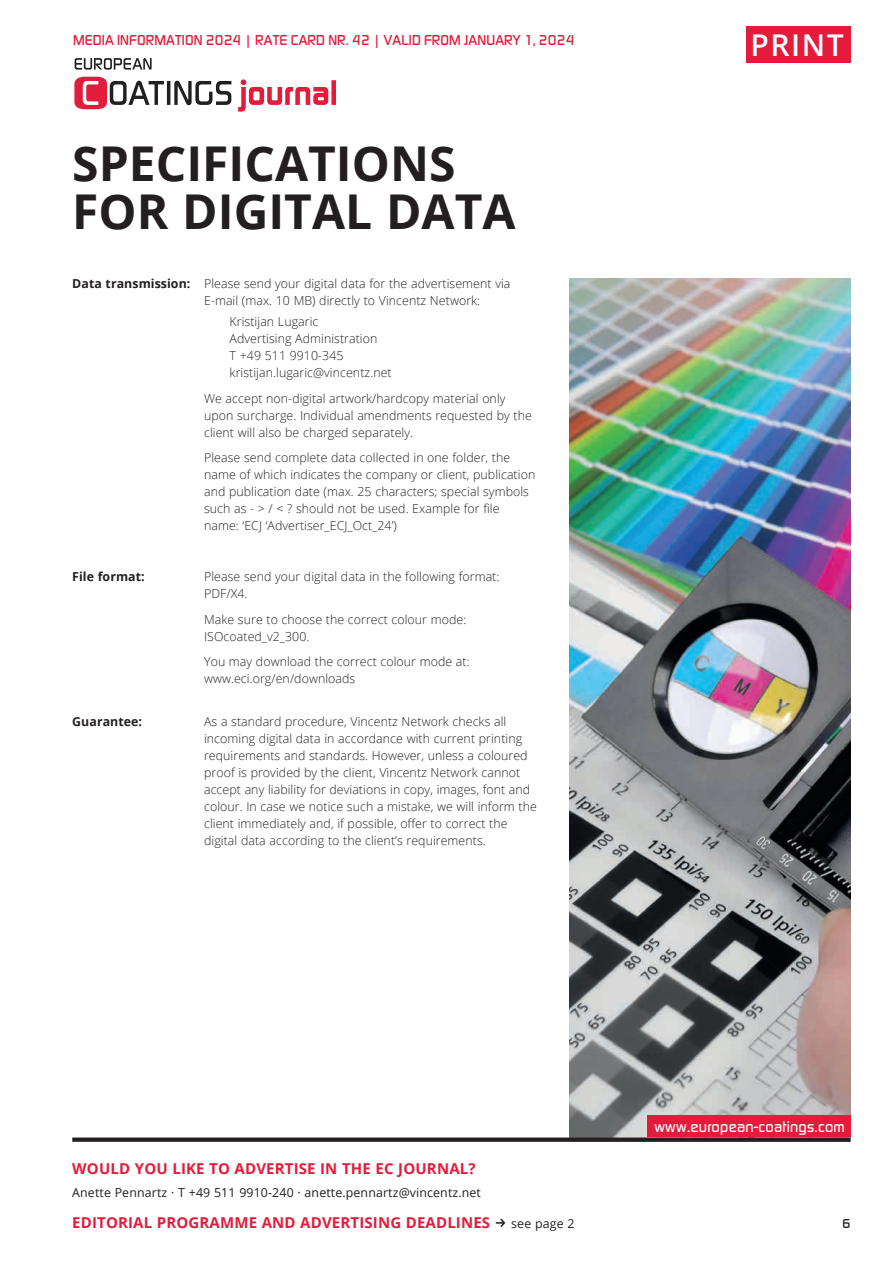
<style>
.page{position:relative;width:893px;height:1263px;background:#fff}
.page>*{position:absolute;margin:0;border:0;box-sizing:border-box;transform-origin:0 0}
.t1{font:700 48px/48px "Open Sans";color:#231f20}
.t2{font:600 30px "Open Sans";letter-spacing:.05em;color:#fff}
.t3{font:500 15.75px "Digital Sans EF";letter-spacing:.02em;color:#fff}
.t4{font:700 15px "Open Sans";letter-spacing:.01em;color:#e41c3b}
.t5{font:500 15px "Digital Sans EF";letter-spacing:.01em;color:#e41c3b}
.t6{font:500 13.5px "Digital Sans EF";color:#231f20}
.t7{font:300 12.3px/17px "Open Sans";letter-spacing:.005em;color:#231f20}
.t8{font:12.3px "Open Sans";letter-spacing:.01em;color:#231f20}
.t9{font:700 12.3px "Open Sans";letter-spacing:.005em;color:#231f20}
.s1{font-weight:700}
.s2{font-family:"FF Dingbests";font-weight:400;color:#231f20}
.s3{font-weight:400;font-size:12.3px;color:#231f20}
</style>
<div class="page">
<div style="left:746px;top:27px;width:104px;height:36px;background:#e41c3b"></div>
<svg style="left:75px;top:58px;width:77px;height:12px"></svg>
<svg style="left:238px;top:79px;width:98px;height:33px"></svg>
<svg style="left:74px;top:77px;width:157px;height:32px"></svg>
<img style="left:570px;top:279px;width:280px;height:858px">
<div style="left:647px;top:1115px;width:203px;height:22px;background:#e41c3b"></div>
<div style="left:72px;top:1137px;width:778px;height:5px;background:#231f20"></div>
<p class="t5" style="left:73px;top:31px;width:503px">MEDIA INFORMATION 2024 | RATE CARD NR. 42 | VALID FROM JANUARY 1, 2024</p>
<h2 class="t2" style="left:750px;top:25px;width:95px">PRINT</h2>
<h1 class="t1" style="left:72px;top:139px;width:445px">SPECIFICATIONS<br>FOR DIGITAL DATA</h1>
<p class="t7" style="left:204px;top:275px;width:308px;text-indent:-132px"><span class="s1">Data transmission:</span> Please send your digital data for the advertisement via<br>E-mail (max. 10 MB) directly to Vincentz Network:</p>
<p class="t7" style="left:230px;top:313px;width:164px">Kristijan Lugaric<br>Advertising Administration<br>T +49 511 9910-345 kristijan.lugaric@vincentz.net</p>
<p class="t7" style="left:204px;top:389px;width:329px">We accept non-digital artwork/hardcopy material only upon surcharge. Individual amendments requested by the client will also be charged separately.</p>
<p class="t7" style="left:204px;top:449px;width:333px">Please send complete data collected in one folder, the name of which indicates the company or client, publication and publication date (max. 25 characters; special symbols such as - &gt; / &lt; ? should not be used. Example for file name: ‘ECJ ‘Advertiser_ECJ_Oct_24’)</p>
<p class="t9" style="left:72px;top:568px;width:74px">File format:</p>
<p class="t7" style="left:204px;top:568px;width:297px">Please send your digital data in the following format:<br>PDF/X4.</p>
<p class="t7" style="left:204px;top:611px;width:264px">Make sure to choose the correct colour mode:<br>ISOcoated_v2_300.</p>
<p class="t7" style="left:204px;top:653px;width:267px">You may download the correct colour mode at: www.eci.org/en/downloads</p>
<p class="t9" style="left:72px;top:713px;width:71px">Guarantee:</p>
<p class="t7" style="left:204px;top:713px;width:334px">As a standard procedure, Vincentz Network checks all incoming digital data in accordance with current printing requirements and standards. However, unless a coloured proof is provided by the client, Vincentz Network cannot accept any liability for deviations in copy, images, font and colour. In case we notice such a mistake, we will inform the client immediately and, if possible, offer to correct the digital data according to the client’s requirements.</p>
<p class="t4" style="left:72px;top:1158px;width:405px">WOULD YOU LIKE TO ADVERTISE IN THE EC JOURNAL?</p>
<p class="t8" style="left:72px;top:1184px;width:410px">Anette Pennartz · T +49 511 9910-240 · anette.pennartz@vincentz.net</p>
<p class="t4" style="left:72px;top:1211px;width:504px">EDITORIAL PROGRAMME AND ADVERTISING DEADLINES <span class="s2">f</span> <span class="s3">see page 2</span></p>
<p class="t3" style="left:654px;top:1117px;width:192px">www.european-coatings.com</p>
<p class="t6" style="left:842px;top:1216px;width:9px">6</p>
</div>
